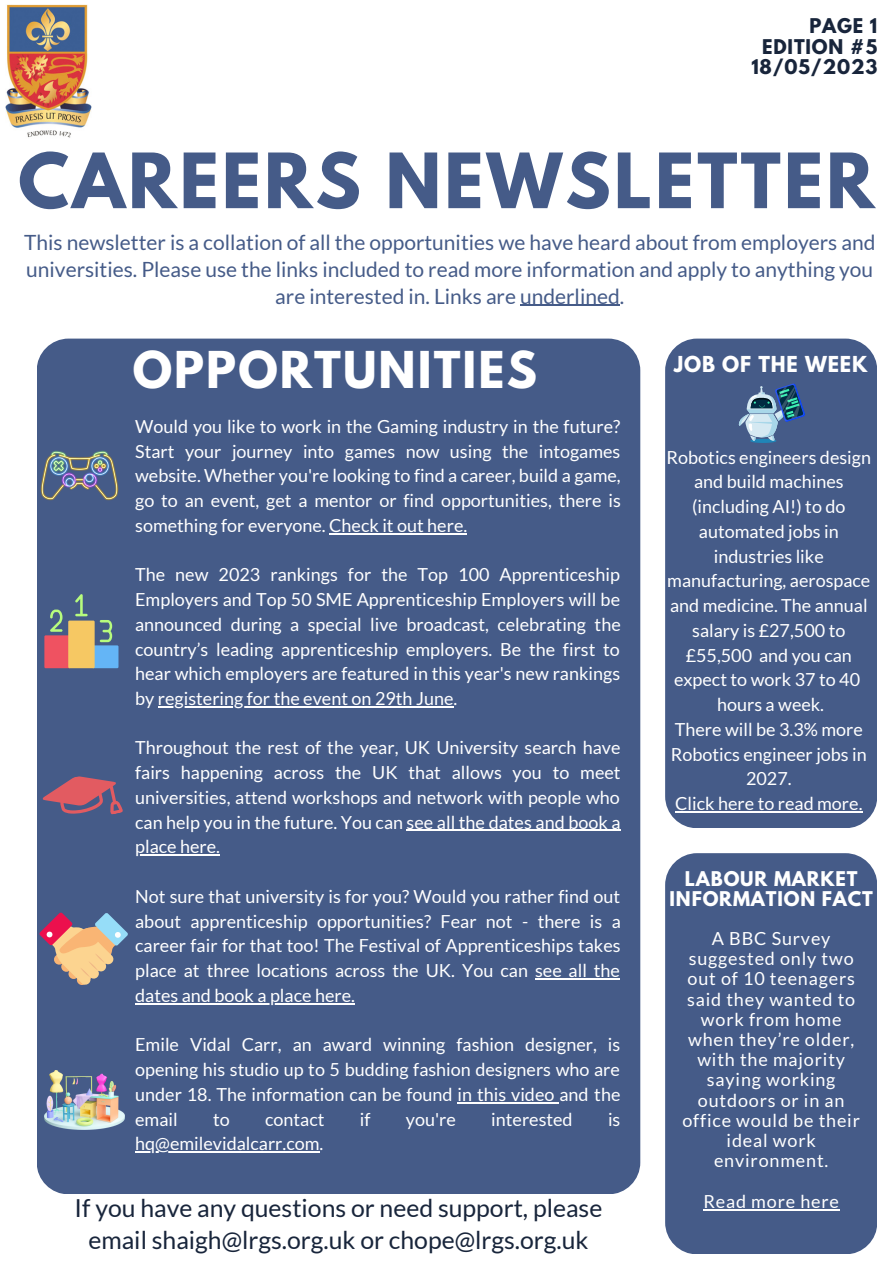
<style>
.page{position:relative;width:893px;height:1264px;background:#fff}
.page>*{position:absolute;margin:0;border:0;box-sizing:border-box;transform-origin:0 0}
.t1{font:700 67.5px "League Spartan";letter-spacing:.045em;color:#455b88}
.t2{font:700 45px "League Spartan";letter-spacing:.045em;color:#fff}
.t3{font:24.75px/31.7px "Lato";color:#18253b;text-align:center}
.t4{font:21px/27px "Lato";color:#455b88;text-align:center}
.t5{font:700 19.5px "League Spartan";letter-spacing:.045em;color:#fff}
.t6{font:18px/24.8px "Lato";color:#fff;text-align:justify}
.t7{font:18px/20.2px "Lato";letter-spacing:.045em;color:#fff;text-align:center}
.t8{font:700 18px/20.2px "League Spartan";letter-spacing:.045em;color:#fff;text-align:center}
.t9{font:700 18px "League Spartan";letter-spacing:.045em;color:#18253b}
</style>
<div class="page">
<div style="left:37px;top:338px;width:603px;height:856px;background:#455b88;border-radius:32px"></div>
<div style="left:665px;top:338px;width:211px;height:490px;background:#455b88;border-radius:32px"></div>
<div style="left:665px;top:853px;width:211px;height:400px;background:#455b88;border-radius:32px"></div>
<img style="left:5px;top:4px;width:87px;height:134px">
<hr style="left:520px;top:305px;width:99px;height:1px;background:#455b88">
<img style="left:41px;top:451px;width:77px;height:49px">
<div style="left:44px;top:635px;width:27px;height:33px;background:#ef5261"></div>
<div style="left:92px;top:645px;width:26px;height:23px;background:#64b5f6"></div>
<svg style="left:75px;top:594px;width:13px;height:22px"></svg>
<svg style="left:50px;top:609px;width:12px;height:22px"></svg>
<svg style="left:100px;top:620px;width:12px;height:22px"></svg>
<div style="left:68px;top:620px;width:27px;height:48px;background:#f6c863"></div>
<svg style="left:42px;top:776px;width:81px;height:39px"></svg>
<svg style="left:39px;top:912px;width:89px;height:73px"></svg>
<hr style="left:329px;top:533px;width:138px;height:1px;background:#fff">
<hr style="left:158px;top:706px;width:295px;height:1px;background:#fff">
<hr style="left:406px;top:829px;width:214px;height:2px;background:#fff">
<hr style="left:135px;top:854px;width:85px;height:1px;background:#fff">
<hr style="left:535px;top:978px;width:85px;height:1px;background:#fff">
<hr style="left:135px;top:1003px;width:220px;height:1px;background:#fff">
<hr style="left:457px;top:1101px;width:102px;height:2px;background:#fff">
<hr style="left:135px;top:1151px;width:184px;height:1px;background:#fff">
<img style="left:44px;top:1070px;width:80px;height:59px">
<svg style="left:738px;top:383px;width:67px;height:60px"></svg>
<hr style="left:703px;top:1208px;width:136px;height:2px;background:#fff">
<hr style="left:675px;top:811px;width:187px;height:1px;background:#fff">
<p class="t9" style="left:809px;top:17px;width:69px">PAGE 1</p>
<p class="t9" style="left:762px;top:37px;width:116px">EDITION #5</p>
<p class="t9" style="left:751px;top:58px;width:127px">18/05/2023</p>
<p class="t1" style="left:18px;top:147px;width:857px">CAREERS NEWSLETTER</p>
<p class="t4" style="left:24px;top:228px;width:852px">This newsletter is a collation of all the opportunities we have heard about from employers and universities. Please use the links included to read more information and apply to anything you are interested in. Links are underlined.</p>
<p class="t2" style="left:133px;top:348px;width:405px">OPPORTUNITIES</p>
<p class="t6" style="left:135px;top:413px;width:487px">Would you like to work in the Gaming industry in the future?<br>Start your journey into games now using the intogames website. Whether you're looking to find a career, build a game, go to an event, get a mentor or find opportunities, there is something for everyone. Check it out here.</p>
<p class="t6" style="left:135px;top:562px;width:487px">The new 2023 rankings for the Top 100 Apprenticeship Employers and Top 50 SME Apprenticeship Employers will be announced during a special live broadcast, celebrating the country’s leading apprenticeship employers. Be the first to hear which employers are featured in this year's new rankings by registering for the event on 29th June.</p>
<p class="t6" style="left:135px;top:735px;width:487px">Throughout the rest of the year, UK University search have fairs happening across the UK that allows you to meet universities, attend workshops and network with people who can help you in the future. You can see all the dates and book a place here.</p>
<p class="t6" style="left:135px;top:883px;width:487px">Not sure that university is for you? Would you rather find out about apprenticeship opportunities? Fear not - there is a career fair for that too! The Festival of Apprenticeships takes place at three locations across the UK. You can see all the dates and book a place here.</p>
<p class="t6" style="left:135px;top:1032px;width:486px">Emile Vidal Carr, an award winning fashion designer, is opening his studio up to 5 budding fashion designers who are under 18. The information can be found in this video and the email</p>
<p class="t6" style="left:213px;top:1106px;width:18px">to</p>
<p class="t6" style="left:265px;top:1106px;width:61px">contact</p>
<p class="t6" style="left:360px;top:1106px;width:12px">if</p>
<p class="t6" style="left:406px;top:1106px;width:52px">you're</p>
<p class="t6" style="left:491px;top:1106px;width:83px">interested</p>
<p class="t6" style="left:608px;top:1106px;width:14px">is</p>
<p class="t6" style="left:135px;top:1130px;width:190px">hq@emilevidalcarr.com.</p>
<p class="t3" style="left:75px;top:1191px;width:529px">If you have any questions or need support, please email shaigh@lrgs.org.uk or chope@lrgs.org.uk</p>
<p class="t5" style="left:674px;top:354px;width:195px">JOB OF THE WEEK</p>
<p class="t6" style="left:666px;top:444px;width:206px;text-align:center">Robotics engineers design and build machines (including AI!) to do automated jobs in industries like manufacturing, aerospace and medicine. The annual salary is £27,500 to £55,500 and you can expect to work 37 to 40 hours a week.</p>
<p class="t6" style="left:670px;top:716px;width:197px;text-align:center">There will be 3.3% more<br>Robotics engineer jobs in<br>2027.</p>
<p class="t6" style="left:675px;top:790px;width:189px">Click here to read more.</p>
<p class="t8" style="left:669px;top:871px;width:205px">LABOUR MARKET<br>INFORMATION FACT</p>
<p class="t7" style="left:682px;top:927px;width:179px">A BBC Survey suggested only two out of 10 teenagers said they wanted to work from home when they’re older, with the majority saying working outdoors or in an office would be their ideal work environment.</p>
<p class="t7" style="left:703px;top:1190px;width:137px">Read more here</p>
</div>
